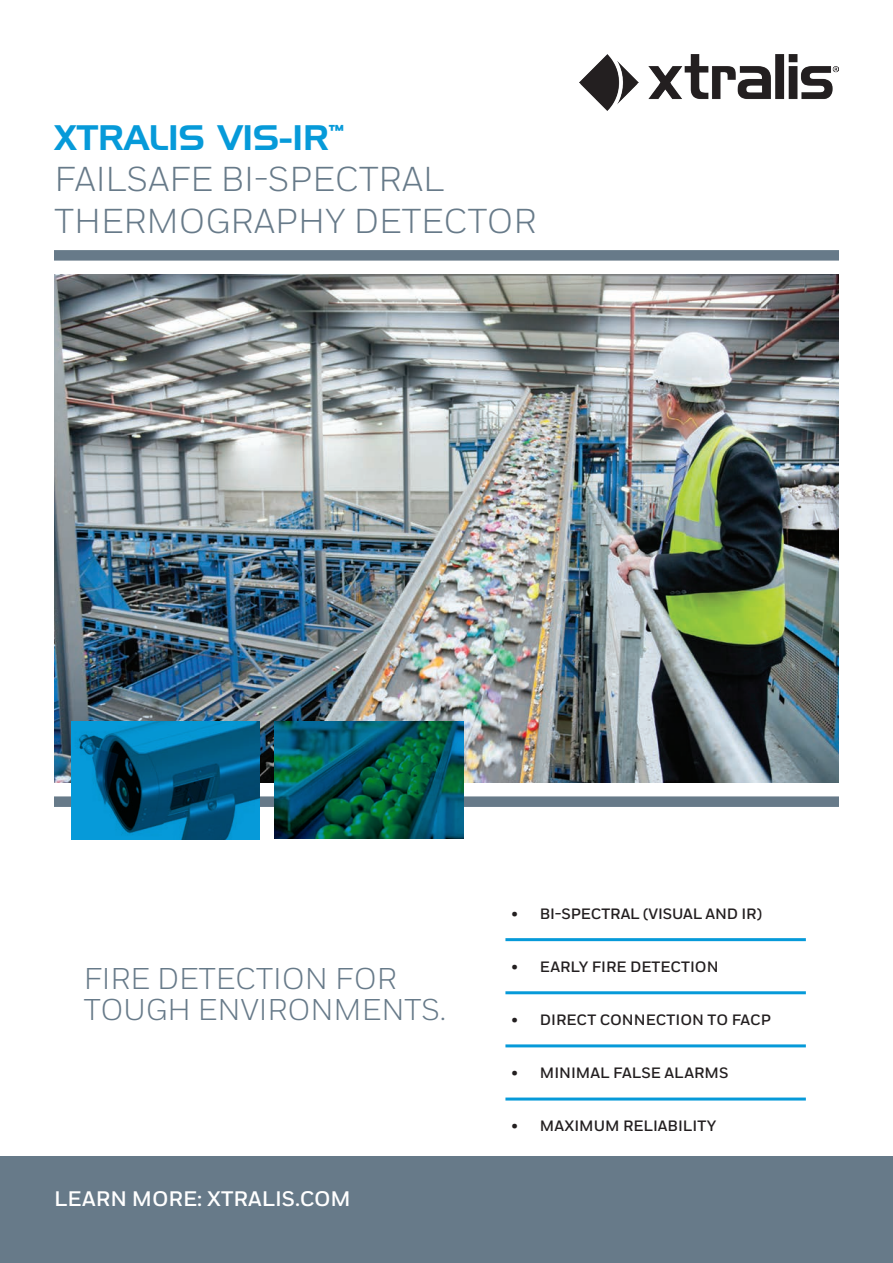
<style>
.page{position:relative;width:893px;height:1263px;background:#fff}
.page>*{position:absolute;margin:0;border:0;box-sizing:border-box;transform-origin:0 0}
.t1{font:34.5px/41.4px "Honeywell Sans";color:#677a89}
.t2{font:34.5px "Handel Gothic";color:#069ad9}
.t3{font:30px/31.5px "Honeywell Sans";color:#677a89}
.t4{font:700 21px "Honeywell Sans";color:#fff}
.t5{font:700 15px "Honeywell Sans";color:#231f20}
</style>
<div class="page">
<img style="left:54px;top:274px;width:785px;height:509px">
<img style="left:580px;top:54px;width:258px;height:57px">
<div style="left:0;top:1157px;width:893px;height:106px;background:#677a89"></div>
<div style="left:54px;top:250px;width:785px;height:11px;background:#677a89"></div>
<div style="left:54px;top:796px;width:785px;height:11px;background:#677a89"></div>
<svg style="left:275px;top:722px;width:189px;height:117px;background:#025756"></svg>
<svg style="left:71px;top:722px;width:189px;height:118px;background:#036591"></svg>
<hr style="left:505px;top:938px;width:301px;height:3px;background:#069ad9">
<hr style="left:505px;top:991px;width:301px;height:3px;background:#069ad9">
<hr style="left:505px;top:1044px;width:301px;height:3px;background:#069ad9">
<hr style="left:505px;top:1097px;width:301px;height:3px;background:#069ad9">
<h1 class="t2" style="left:55px;top:122px;width:291px">XTRALIS VIS-IR<sup>™</sup></h1>
<h1 class="t1" style="left:55px;top:159px;width:483px">FAILSAFE BI-SPECTRAL<br>THERMOGRAPHY DETECTOR</h1>
<h2 class="t3" style="left:84px;top:962px;width:364px">FIRE DETECTION FOR<br>TOUGH ENVIRONMENTS.</h2>
<h3 class="t4" style="left:54px;top:1186px;width:298px">LEARN MORE: XTRALIS.COM</h3>
<p class="t5" style="left:511px;top:904px;width:252px">• BI-SPECTRAL (VISUAL AND IR)</p>
<p class="t5" style="left:511px;top:958px;width:209px">• EARLY FIRE DETECTION</p>
<p class="t5" style="left:511px;top:1011px;width:261px">• DIRECT CONNECTION TO FACP</p>
<p class="t5" style="left:511px;top:1064px;width:219px">• MINIMAL FALSE ALARMS</p>
<p class="t5" style="left:511px;top:1117px;width:206px">• MAXIMUM RELIABILITY</p>
</div>
